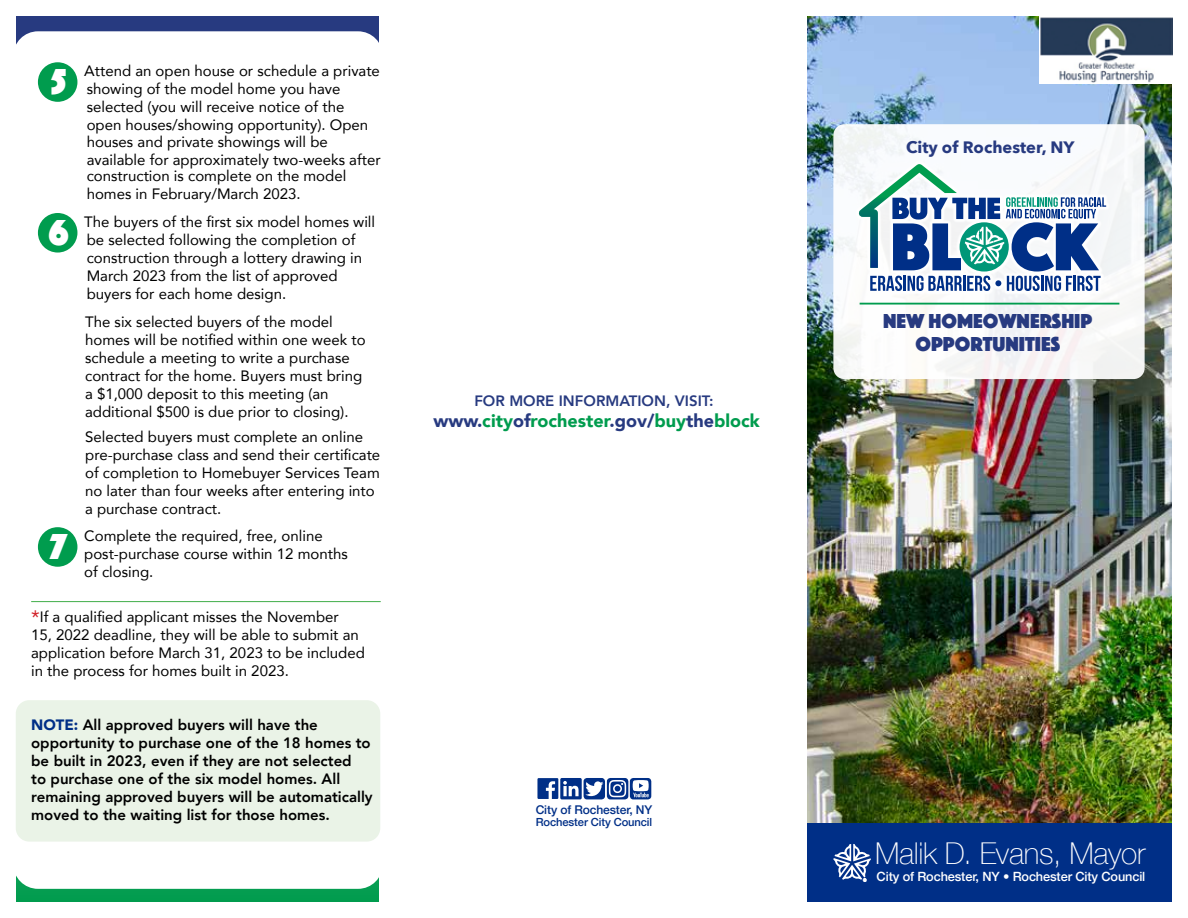
<style>
.page{position:relative;width:1188px;height:918px;background:#fff}
.page>*{position:absolute;margin:0;border:0;box-sizing:border-box;transform-origin:0 0}
.t1{font:37.5px "Phosphate Solid";color:#fff}
.t2{font:100 30px "Helvetica Neue";letter-spacing:-.01em;color:#fff}
.t3{font:21px/22.5px "Phosphate Solid";color:#273a80;text-align:center}
.t4{font:900 18px "Avenir";color:#009c4e}
.t5{font:700 16.5px "Avenir Next";color:#273a80}
.t6{font:15px/18px "Avenir";color:#000}
.t7{font:800 15px/18px "Avenir";color:#000}
.t8{font:800 15px "Avenir";color:#273a80}
.t9{font:500 12.75px "Helvetica Neue";letter-spacing:-.01em;color:#fff}
.t10{font:500 12px "Helvetica Neue";letter-spacing:-.01em;color:#002f87}
.t11{font:500 11.25px "Helvetica Neue";letter-spacing:-.01em;color:#002f87}
.s1{font-size:19.5px;color:#d2232a}
.s2{font-weight:900;color:#002f87}
.s3{color:#273a80}
</style>
<div class="page">
<div style="left:16px;top:16px;width:363px;height:667px;background:#273a80"></div>
<div style="left:16px;top:301px;width:363px;height:601px;background:#009c4e"></div>
<div style="left:13px;top:31px;width:370px;height:858px;background:#fff;border-radius:25px"></div>
<img style="left:807px;top:16px;width:365px;height:808px">
<img style="left:1040px;top:16px;width:133px;height:68px">
<div style="left:807px;top:824px;width:365px;height:78px;background:#002f87"></div>
<svg style="left:833px;top:844px;width:38px;height:38px"></svg>
<svg style="left:537px;top:778px;width:114px;height:21px"></svg>
<div style="left:833px;top:124px;width:312px;height:255px;background:#fff;border-radius:11px"></div>
<svg style="left:859px;top:164px;width:247px;height:127px"></svg>
<hr style="left:860px;top:303px;width:259px;height:2px;background:#009c4e">
<div style="left:16px;top:700px;width:364px;height:142px;background:#eaf3e7;border-radius:14px"></div>
<hr style="left:31px;top:601px;width:350px;height:1px;background:#41ad49">
<div style="left:38px;top:62px;width:39px;height:40px;background:#009c4e;border-radius:50%"></div>
<div style="left:38px;top:213px;width:39px;height:40px;background:#009c4e;border-radius:50%"></div>
<div style="left:38px;top:527px;width:39px;height:40px;background:#009c4e;border-radius:50%"></div>
<h1 class="t1" style="left:51px;top:55px;width:17px">5</h1>
<p class="t6" style="left:84px;top:62px;width:297px">Attend an open house or schedule a private showing of the model home you have selected (you will receive notice of the open houses/showing opportunity). Open</p>
<p class="t6" style="left:87px;top:132px;width:296px">houses and private showings will be available for approximately two-weeks after</p>
<p class="t6" style="left:87px;top:167px;width:261px">construction is complete on the model homes in February/March 2023.</p>
<h1 class="t1" style="left:49px;top:205px;width:22px">6</h1>
<p class="t6" style="left:84px;top:212px;width:292px">The buyers of the first six model homes will be selected following the completion of construction through a lottery drawing in March 2023 from the list of approved buyers for each home design.</p>
<p class="t6" style="left:85px;top:312px;width:282px">The six selected buyers of the model homes will be notified within one week to schedule a meeting to write a purchase contract for the home. Buyers must bring a $1,000 deposit to this meeting (an additional $500 is due prior to closing).</p>
<p class="t6" style="left:85px;top:427px;width:297px">Selected buyers must complete an online pre-purchase class and send their certificate of completion to Homebuyer Services Team no later than four weeks after entering into a purchase contract.</p>
<h1 class="t1" style="left:50px;top:520px;width:18px">7</h1>
<p class="t6" style="left:84px;top:527px;width:265px">Complete the required, free, online post-purchase course within 12 months of closing.</p>
<p class="t6" style="left:31px;top:608px;width:335px"><span class="s1">*</span>If a qualified applicant misses the November<br>15, 2022 deadline, they will be able to submit an application before March 31, 2023 to be included in the process for homes built in 2023.</p>
<p class="t7" style="left:31px;top:716px;width:343px"><span class="s2">NOTE:</span> All approved buyers will have the opportunity to purchase one of the 18 homes to be built in 2023, even if they are not selected<br>to purchase one of the six model homes. All remaining approved buyers will be automatically moved to the waiting list for those homes.</p>
<p class="t8" style="left:474px;top:389px;width:241px">FOR MORE INFORMATION, VISIT:</p>
<p class="t4" style="left:433px;top:406px;width:328px"><span class="s3">www.</span>city<span class="s3">of</span>rochester<span class="s3">.gov/</span>buy<span class="s3">the</span>block</p>
<p class="t10" style="left:536px;top:800px;width:118px">City of Rochester, NY</p>
<p class="t11" style="left:536px;top:813px;width:118px">Rochester City Council</p>
<p class="t5" style="left:906px;top:132px;width:170px">City of Rochester, NY</p>
<h3 class="t3" style="left:883px;top:309px;width:211px">NEW HOMEOWNERSHIP<br>OPPORTUNITIES</h3>
<h2 class="t2" style="left:875px;top:831px;width:272px">Malik D. Evans, Mayor</h2>
<p class="t9" style="left:877px;top:866px;width:270px">City of Rochester, NY • Rochester City Council</p>
</div>
